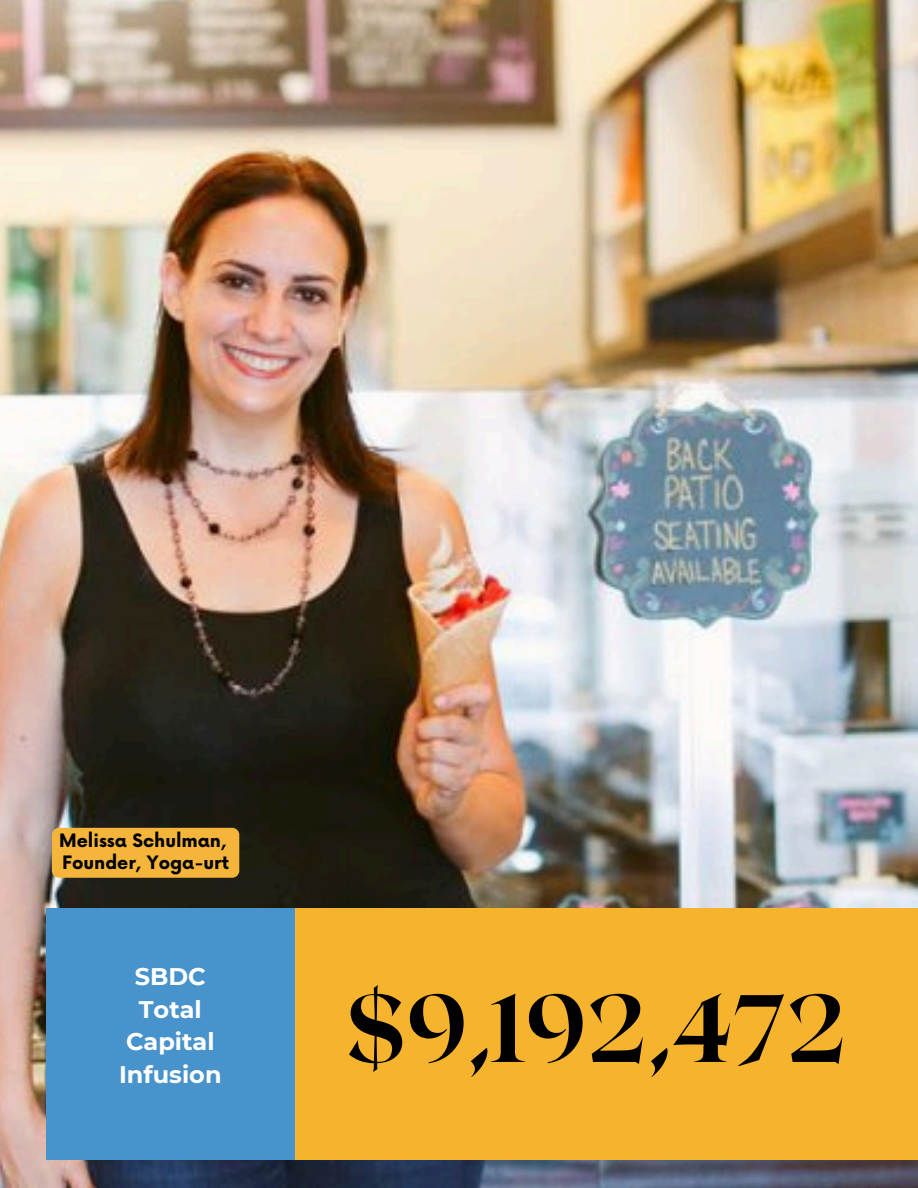
<style>
.page{position:relative;width:918px;height:1188px;background:#fff}
.page>*{position:absolute;margin:0;border:0;box-sizing:border-box;transform-origin:0 0}
.t1{font:800 95.4px "Roxborough CF";color:#000}
.t2{font:700 24px/32.7px "Montserrat";color:#fff;text-align:center}
.t3{font:700 18px "Now";color:#000}
</style>
<div class="page">
<img style="left:0;top:0;width:918px;height:1188px">
<div style="left:46px;top:908px;width:249px;height:252px;background:#4893cb"></div>
<div style="left:295px;top:908px;width:623px;height:252px;background:#f6b32d"></div>
<div style="left:52px;top:828px;width:187px;height:50px;background:#f4b53a;border-radius:7px"></div>
<h2 class="t3" style="left:59px;top:831px;width:169px">Melissa Schulman,</h2>
<h1 class="t3" style="left:62px;top:852px;width:168px">Founder, Yoga-urt</h1>
<p class="t2" style="left:119px;top:960px;width:104px">SBDC<br>Total<br>Capital<br>Infusion</p>
<p class="t1" style="left:345px;top:967px;width:503px">$9,192,472</p>
</div>
